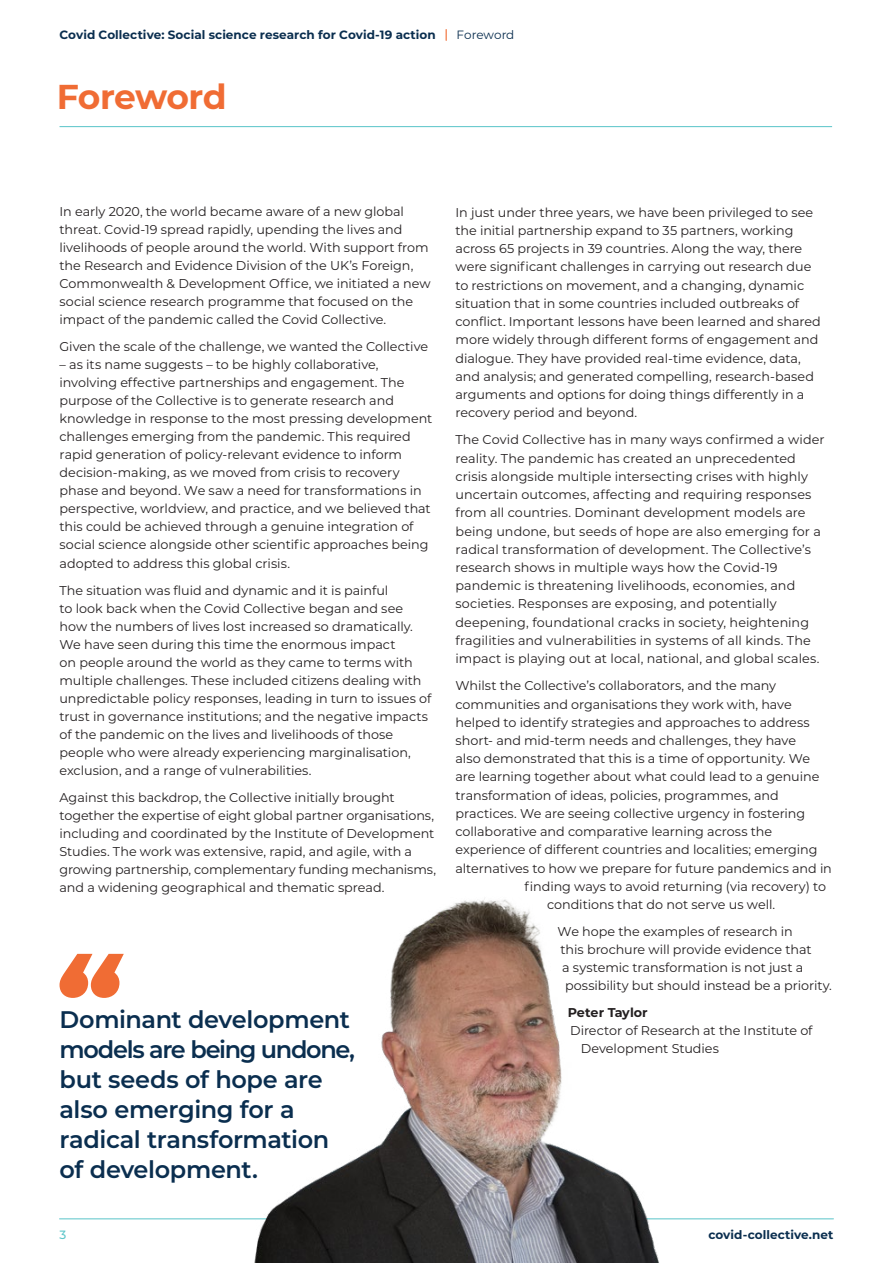
<style>
.page{position:relative;width:893px;height:1263px;background:#fff}
.page>*{position:absolute;margin:0;border:0;box-sizing:border-box;transform-origin:0 0}
.t1{font:700 34.5px "Montserrat";letter-spacing:-.02em;color:#f06c34}
.t2{font:600 24px/30px "Montserrat";letter-spacing:-.015em;color:#0a2e4f}
.t3{font:12.75px/18px "Montserrat";color:#231f20}
.t4{font:700 12.75px "Montserrat";letter-spacing:.005em;color:#231f20}
.t5{font:700 12px "Montserrat";letter-spacing:.005em;color:#0a2e4f}
.t6{font:12px "Montserrat";color:#0a2e4f}
.t7{font:500 12px "Montserrat";color:#5ec6ca}
</style>
<div class="page">
<hr style="left:60px;top:1218px;width:773px;height:1px;background:#5ec6ca">
<hr style="left:60px;top:126px;width:772px;height:1px;background:#5ec6ca">
<img style="left:248px;top:898px;width:438px;height:365px">
<svg style="left:60px;top:954px;width:64px;height:44px"></svg>
<p class="t5" style="left:60px;top:26px;width:378px">Covid Collective: Social science research for Covid-19 action</p>
<p class="t6" style="left:457px;top:27px;width:59px">Foreword</p>
<h1 class="t1" style="left:57px;top:72px;width:171px">Foreword</h1>
<p class="t3" style="left:60px;top:202px;width:373px">In early 2020, the world became aware of a new global threat. Covid-19 spread rapidly, upending the lives and livelihoods of people around the world. With support from the Research and Evidence Division of the UK’s Foreign, Commonwealth &amp; Development Office, we initiated a new social science research programme that focused on the impact of the pandemic called the Covid Collective.</p>
<p class="t3" style="left:60px;top:337px;width:370px">Given the scale of the challenge, we wanted the Collective</p>
<p class="t3" style="left:60px;top:355px;width:374px">– as its name suggests – to be highly collaborative, involving effective partnerships and engagement. The purpose of the Collective is to generate research and knowledge in response to the most pressing development challenges emerging from the pandemic. This required rapid generation of policy-relevant evidence to inform decision-making, as we moved from crisis to recovery phase and beyond. We saw a need for transformations in perspective, worldview, and practice, and we believed that this could be achieved through a genuine integration of social science alongside other scientific approaches being adopted to address this global crisis.</p>
<p class="t3" style="left:60px;top:580px;width:373px">The situation was fluid and dynamic and it is painful<br>to look back when the Covid Collective began and see how the numbers of lives lost increased so dramatically.<br>We have seen during this time the enormous impact<br>on people around the world as they came to terms with multiple challenges. These included citizens dealing with unpredictable policy responses, leading in turn to issues of trust in governance institutions; and the negative impacts of the pandemic on the lives and livelihoods of those people who were already experiencing marginalisation, exclusion, and a range of vulnerabilities.</p>
<p class="t3" style="left:60px;top:787px;width:378px">Against this backdrop, the Collective initially brought together the expertise of eight global partner organisations, including and coordinated by the Institute of Development Studies. The work was extensive, rapid, and agile, with a growing partnership, complementary funding mechanisms, and a widening geographical and thematic spread.</p>
<h2 class="t2" style="left:60px;top:1003px;width:297px">Dominant development models are being undone, but seeds of hope are also emerging for a radical transformation of development.</h2>
<p class="t3" style="left:455px;top:203px;width:367px">In just under three years, we have been privileged to see the initial partnership expand to 35 partners, working across 65 projects in 39 countries. Along the way, there were significant challenges in carrying out research due to restrictions on movement, and a changing, dynamic situation that in some countries included outbreaks of conflict. Important lessons have been learned and shared more widely through different forms of engagement and dialogue. They have provided real-time evidence, data, and analysis; and generated compelling, research-based arguments and options for doing things differently in a recovery period and beyond.</p>
<p class="t3" style="left:455px;top:430px;width:371px">The Covid Collective has in many ways confirmed a wider reality. The pandemic has created an unprecedented crisis alongside multiple intersecting crises with highly uncertain outcomes, affecting and requiring responses from all countries. Dominant development models are being undone, but seeds of hope are also emerging for a radical transformation of development. The Collective’s research shows in multiple ways how the Covid-19 pandemic is threatening livelihoods, economies, and societies. Responses are exposing, and potentially deepening, foundational cracks in society, heightening fragilities and vulnerabilities in systems of all kinds. The impact is playing out at local, national, and global scales.</p>
<p class="t3" style="left:455px;top:676px;width:322px">Whilst the Collective’s collaborators, and the many</p>
<p class="t3" style="left:455px;top:694px;width:338px">communities and organisations they work with, have</p>
<p class="t3" style="left:455px;top:713px;width:356px">helped to identify strategies and approaches to address</p>
<p class="t3" style="left:455px;top:731px;width:342px">short- and mid-term needs and challenges, they have</p>
<p class="t3" style="left:455px;top:749px;width:356px">also demonstrated that this is a time of opportunity. We</p>
<p class="t3" style="left:455px;top:767px;width:365px">are learning together about what could lead to a genuine</p>
<p class="t3" style="left:455px;top:786px;width:325px">transformation of ideas, policies, programmes, and</p>
<p class="t3" style="left:455px;top:804px;width:351px">practices. We are seeing collective urgency in fostering</p>
<p class="t3" style="left:455px;top:822px;width:318px">collaborative and comparative learning across the</p>
<p class="t3" style="left:455px;top:840px;width:364px">experience of different countries and localities; emerging</p>
<p class="t3" style="left:455px;top:858px;width:378px">alternatives to how we prepare for future pandemics and in</p>
<p class="t3" style="left:525px;top:877px;width:303px">finding ways to avoid returning (via recovery) to</p>
<p class="t3" style="left:547px;top:895px;width:230px">conditions that do not serve us well.</p>
<p class="t3" style="left:558px;top:922px;width:237px">We hope the examples of research in</p>
<p class="t3" style="left:561px;top:940px;width:252px">this brochure will provide evidence that</p>
<p class="t3" style="left:562px;top:958px;width:243px">a systemic transformation is not just a</p>
<p class="t3" style="left:565px;top:976px;width:268px">possibility but should instead be a priority.</p>
<p class="t4" style="left:568px;top:1003px;width:82px">Peter Taylor</p>
<p class="t3" style="left:581px;top:1021px;width:233px;text-indent:-11px">Director of Research at the Institute of<br>Development Studies</p>
<p class="t7" style="left:60px;top:1226px;width:8px">3</p>
<p class="t5" style="left:708px;top:1226px;width:127px">covid-collective.net</p>
</div>
